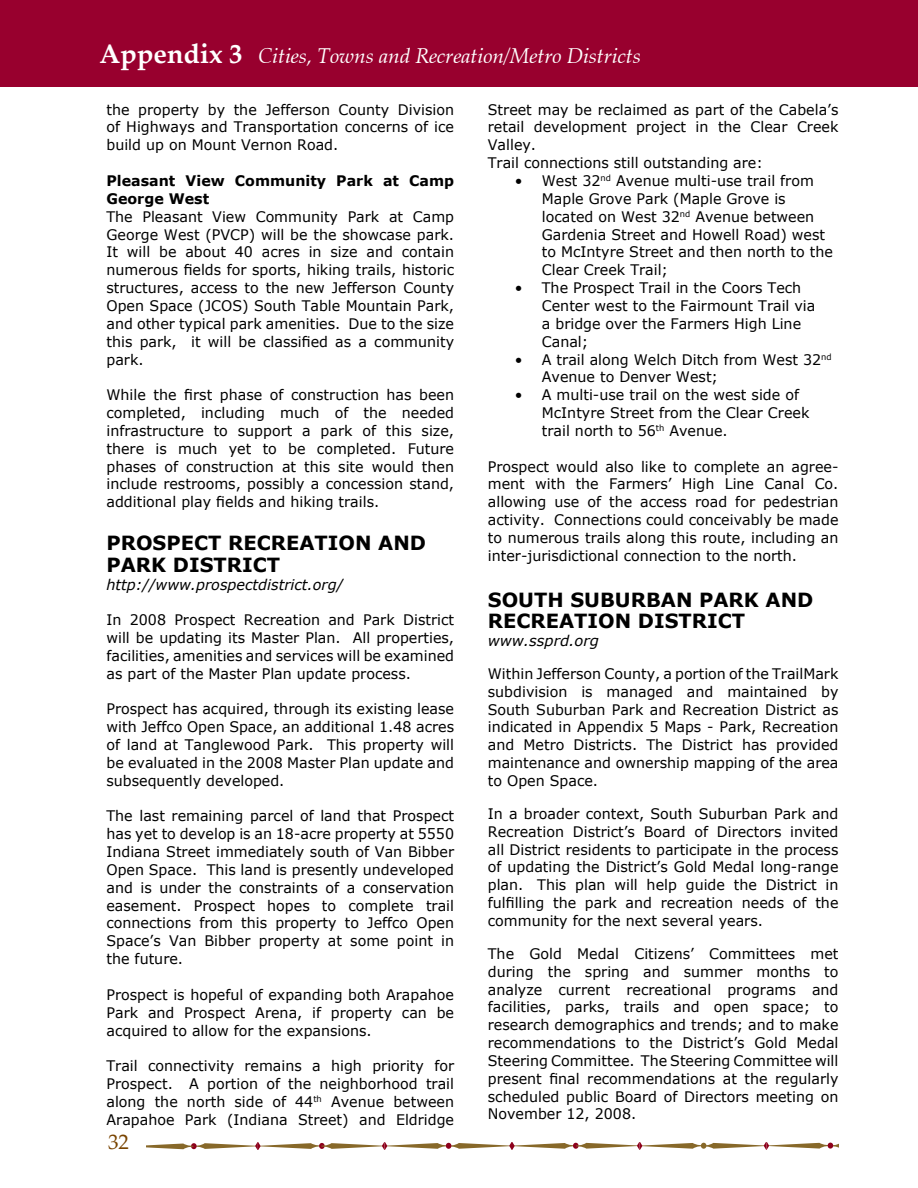
<style>
.page{position:relative;width:918px;height:1188px;background:#fff}
.page>*{position:absolute;margin:0;border:0;box-sizing:border-box;transform-origin:0 0}
.t1{font:italic 21px "Zapf Calligraphic 801 BT";color:#fff}
.t2{font:21px "Palatino Linotype";color:#794400}
.t3{font:700 19.5px/21.6px "Verdana";color:#000}
.t4{font:italic 14.7px "Verdana";color:#000}
.t5{font:14.55px/17.9px "Verdana";color:#000;text-align:justify}
.t6{font:700 14.55px/17.9px "Verdana";color:#000}
.s1{font-family:"Palatino Linotype";font-weight:700;font-style:normal;font-size:27px}
</style>
<div class="page">
<svg style="left:146px;top:1143px;width:692px;height:7px"></svg>
<div style="left:0;top:0;width:918px;height:87px;background:#98002e"></div>
<h1 class="t1" style="left:100px;top:43px;width:543px"><span class="s1">Appendix 3</span> Cities, Towns and Recreation/Metro Districts</h1>
<p class="t5" style="left:106px;top:100px;width:349px">the property by the Jefferson County Division of Highways and Transportation concerns of ice build up on Mount Vernon Road.</p>
<p class="t6" style="left:106px;top:171px;width:349px">Pleasant View Community Park at Camp<br>George West</p>
<p class="t5" style="left:106px;top:207px;width:349px">The Pleasant View Community Park at Camp George West (PVCP) will be the showcase park.<br>It will be about 40 acres in size and contain numerous fields for sports, hiking trails, historic structures, access to the new Jefferson County Open Space (JCOS) South Table Mountain Park, and other typical park amenities. Due to the size this park, it will be classified as a community park.</p>
<p class="t5" style="left:106px;top:386px;width:349px">While the first phase of construction has been completed, including much of the needed infrastructure to support a park of this size, there is much yet to be completed. Future phases of construction at this site would then include restrooms, possibly a concession stand, additional play fields and hiking trails.</p>
<h2 class="t3" style="left:106px;top:531px;width:321px">PROSPECT RECREATION AND<br>PARK DISTRICT</h2>
<p class="t4" style="left:106px;top:575px;width:238px">http://www.prospectdistrict.org/</p>
<p class="t5" style="left:106px;top:610px;width:349px">In 2008 Prospect Recreation and Park District will be updating its Master Plan. All properties, facilities, amenities and services will be examined as part of the Master Plan update process.</p>
<p class="t5" style="left:106px;top:700px;width:349px">Prospect has acquired, through its existing lease with Jeffco Open Space, an additional 1.48 acres of land at Tanglewood Park. This property will be evaluated in the 2008 Master Plan update and subsequently developed.</p>
<p class="t5" style="left:106px;top:807px;width:349px">The last remaining parcel of land that Prospect has yet to develop is an 18-acre property at 5550<br>Indiana Street immediately south of Van Bibber Open Space. This land is presently undeveloped and is under the constraints of a conservation easement. Prospect hopes to complete trail connections from this property to Jeffco Open Space’s Van Bibber property at some point in the future.</p>
<p class="t5" style="left:106px;top:985px;width:349px">Prospect is hopeful of expanding both Arapahoe Park and Prospect Arena, if property can be acquired to allow for the expansions.</p>
<p class="t5" style="left:106px;top:1057px;width:349px">Trail connectivity remains a high priority for Prospect. A portion of the neighborhood trail along the north side of 44<sup>th</sup> Avenue between Arapahoe Park (Indiana Street) and Eldridge</p>
<h1 class="t2" style="left:108px;top:1127px;width:22px">32</h1>
<p class="t5" style="left:488px;top:100px;width:352px;text-align:left">Street may be reclaimed as part of the Cabela’s retail development project in the Clear Creek Valley.<br>Trail connections still outstanding are:</p>
<p class="t5" style="left:542px;top:171px;width:293px;text-align:left;text-indent:-27px">• West 32<sup>nd</sup> Avenue multi-use trail from Maple Grove Park (Maple Grove is located on West 32<sup>nd</sup> Avenue between Gardenia Street and Howell Road) west to McIntyre Street and then north to the Clear Creek Trail;</p>
<p class="t5" style="left:542px;top:278px;width:275px;text-align:left;text-indent:-27px">• The Prospect Trail in the Coors Tech<br>Center west to the Fairmount Trail via a bridge over the Farmers High Line<br>Canal;</p>
<p class="t5" style="left:542px;top:350px;width:291px;text-indent:-27px">• A trail along Welch Ditch from West 32<sup>nd<br></sup>Avenue to Denver West;</p>
<p class="t5" style="left:542px;top:386px;width:269px;text-align:left;text-indent:-27px">• A multi-use trail on the west side of<br>McIntyre Street from the Clear Creek trail north to 56<sup>th</sup> Avenue.</p>
<p class="t5" style="left:488px;top:457px;width:352px">Prospect would also like to complete an agree&shy;ment with the Farmers’ High Line Canal Co. allowing use of the access road for pedestrian activity. Connections could conceivably be made to numerous trails along this route, including an inter-jurisdictional connection to the north.</p>
<h2 class="t3" style="left:488px;top:589px;width:327px;line-height:21px">SOUTH SUBURBAN PARK AND<br>RECREATION DISTRICT</h2>
<p class="t4" style="left:488px;top:631px;width:113px">www.ssprd.org</p>
<p class="t5" style="left:488px;top:664px;width:352px">Within Jefferson County, a portion of the TrailMark subdivision is managed and maintained by South Suburban Park and Recreation District as indicated in Appendix 5 Maps - Park, Recreation and Metro Districts. The District has provided maintenance and ownership mapping of the area to Open Space.</p>
<p class="t5" style="left:488px;top:804px;width:352px">In a broader context, South Suburban Park and Recreation District’s Board of Directors invited all District residents to participate in the process of updating the District’s Gold Medal long-range plan. This plan will help guide the District in fulfilling the park and recreation needs of the community for the next several years.</p>
<p class="t5" style="left:488px;top:944px;width:352px">The Gold Medal Citizens’ Committees met during the spring and summer months to analyze current recreational programs and facilities, parks, trails and open space; to research demographics and trends; and to make recommendations to the District’s Gold Medal Steering Committee. The Steering Committee will present final recommendations at the regularly scheduled public Board of Directors meeting on November 12, 2008.</p>
</div>
